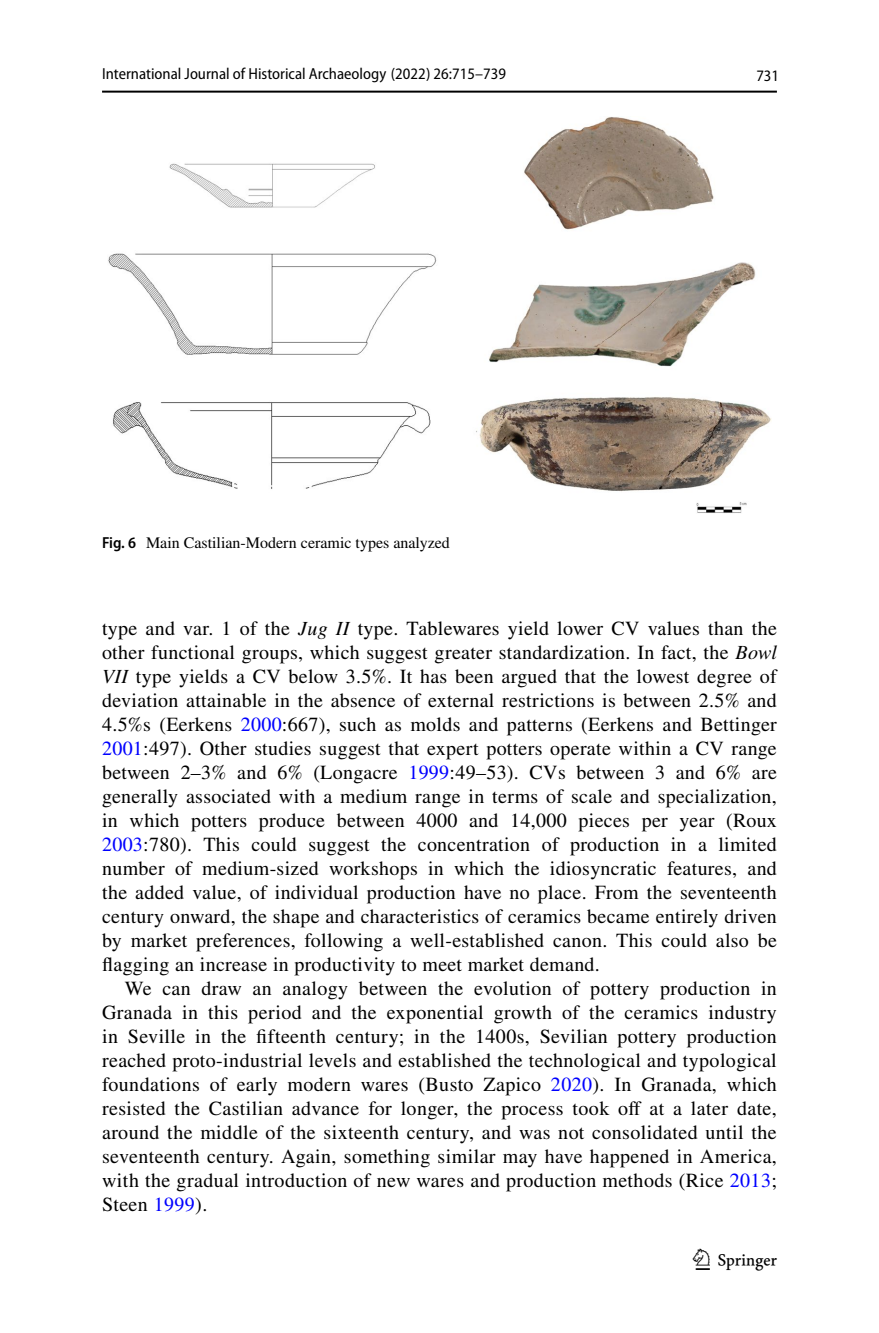
<style>
.page{position:relative;width:879px;height:1333px;background:#fff}
.page>*{position:absolute;margin:0;border:0;box-sizing:border-box;transform-origin:0 0}
.t1{font:30px "Springnew Regular 3";color:#000}
.t2{font:20px/24px "STIX";letter-spacing:.015em;color:#000;text-align:justify}
.t3{font:semi-condensed 16px "Myriad Pro";color:#000}
.t4{font:16px "STIX";color:#000}
.t5{font:semi-condensed 16px "Sqrqkm Nsxhtk Myriad Pro";color:#000}
.s1{font-family:"Myriad Pro Semi Cn 2";font-stretch:normal}
.s2{font-family:"Myriad Pro";font-weight:600;font-stretch:semi-condensed}
.s3{font-style:italic}
.s4{color:#00f}
</style>
<div class="page">
<hr style="left:102px;top:91px;width:675px;height:2px;background:#000">
<img style="left:108px;top:117px;width:663px;height:396px">
<p class="t3" style="left:102px;top:65px;width:406px">International Journal of Historical Archaeology <span class="s1">(2022) 26:715–739</span></p>
<p class="t4" style="left:102px;top:532px;width:349px"><span class="s2">Fig. 6</span> Main Castilian-Modern ceramic types analyzed</p>
<p class="t5" style="left:756px;top:69px;width:24px">731</p>
<p class="t2" style="left:102px;top:617px;width:676px">type and var. 1 of the <span class="s3">Jug II</span> type. Tablewares yield lower CV values than the other functional groups, which suggest greater standardization. In fact, the <span class="s3">Bowl VII</span> type yields a CV below 3.5%. It has been argued that the lowest degree of deviation attainable in the absence of external restrictions is between 2.5% and 4.5%s (Eerkens <span class="s4">2000</span>:667), such as molds and patterns (Eerkens and Bettinger <span class="s4">2001</span>:497). Other studies suggest that expert potters operate within a CV range between 2–3% and 6% (Longacre <span class="s4">1999</span>:49–53). CVs between 3 and 6% are generally associated with a medium range in terms of scale and specialization, in which potters produce between 4000 and 14,000 pieces per year (Roux <span class="s4">2003</span>:780). This could suggest the concentration of production in a limited number of medium-sized workshops in which the idiosyncratic features, and the added value, of individual production have no place. From the seventeenth century onward, the shape and characteristics of ceramics became entirely driven by market preferences, following a well-established canon. This could also be flagging an increase in productivity to meet market demand.</p>
<p class="t2" style="left:102px;top:977px;width:676px;text-indent:23px">We can draw an analogy between the evolution of pottery production in Granada in this period and the exponential growth of the ceramics industry in Seville in the fifteenth century; in the 1400s, Sevilian pottery production reached proto-industrial levels and established the technological and typological foundations of early modern wares (Busto Zapico <span class="s4">2020</span>). In Granada, which resisted the Castilian advance for longer, the process took off at a later date, around the middle of the sixteenth century, and was not consolidated until the seventeenth century. Again, something similar may have happened in America, with the gradual introduction of new wares and production methods (Rice <span class="s4">2013</span>; Steen <span class="s4">1999</span>).</p>
<h1 class="t1" style="left:696px;top:1248px;width:83px">1 3</h1>
</div>
